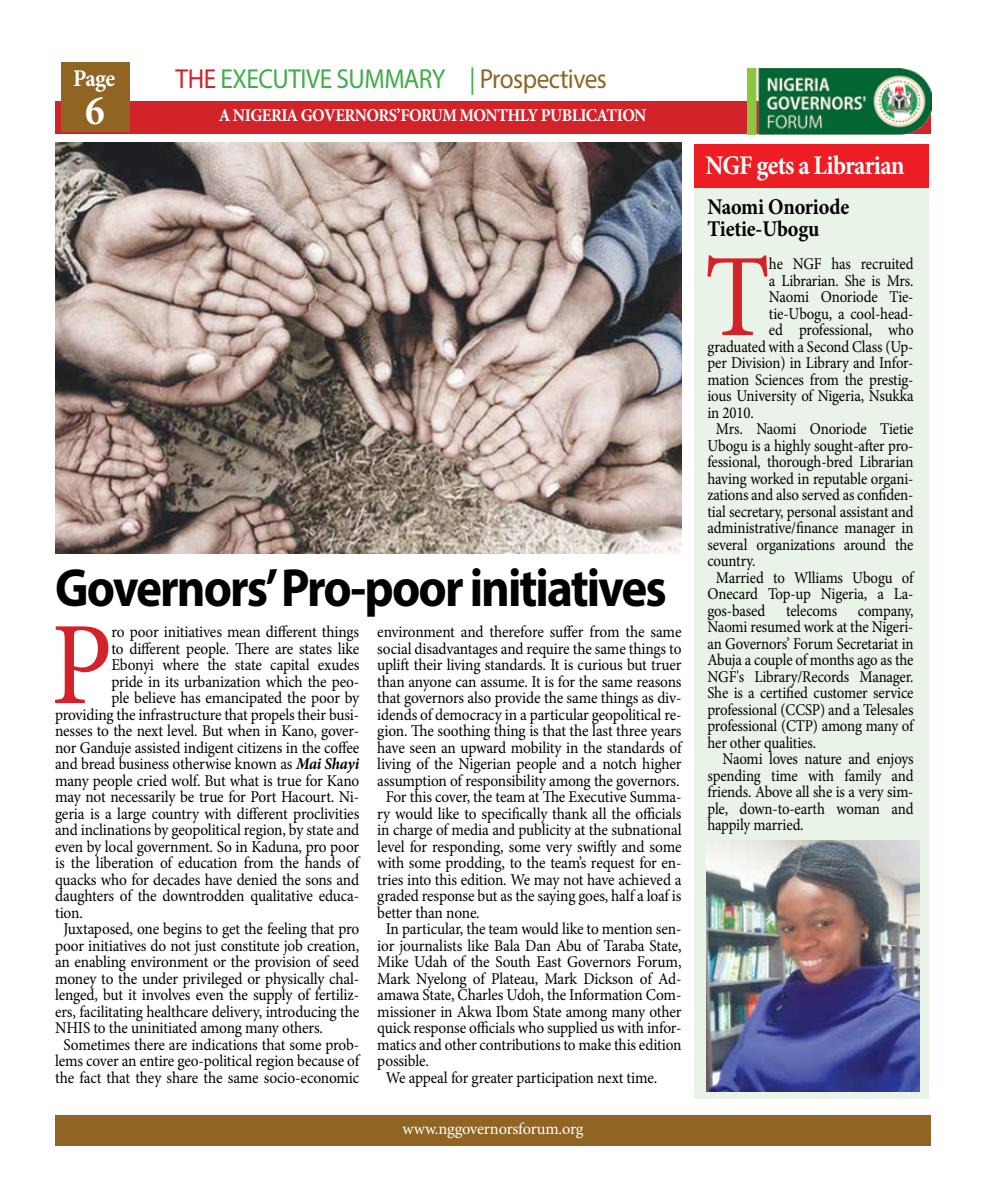
<style>
.page{position:relative;width:984px;height:1200px;background:#fff}
.page>*{position:absolute;margin:0;border:0;box-sizing:border-box;transform-origin:0 0}
.t1{font:118.05px "Minion Pro";color:#d2232a;scale:.93 1}
.t2{font:118.05px "Minion Pro";color:#d2232a;scale:.9 1}
.t3{font:700 54px "Myriad Pro";letter-spacing:-.04em;color:#000;scale:.91 1}
.t4{font:700 42px "Minion Pro";color:#fff;scale:.93 1}
.t5{font:27.6px "Myriad Pro";letter-spacing:-.02em;color:#41ad49;scale:.92 1}
.t6{font:700 27px "Minion Pro";color:#fff;scale:.9 1}
.t7{font:700 24px "Minion Pro";color:#fff;scale:.93 1}
.t8{font:700 22.5px/22.5px "Minion Pro";letter-spacing:-.01em;color:#000;scale:.9 1}
.t9{font:700 18px "Minion Pro";letter-spacing:-.03em;color:#fff;scale:.92 1}
.t10{font:16.5px "Minion Pro";letter-spacing:-.015em;color:#000;scale:.93 1}
.t11{font:16.5px/16.5px "Minion Pro";letter-spacing:-.015em;color:#000;text-align:justify;scale:.9 1}
.t12{font:16.5px "Minion Pro";letter-spacing:-.015em;color:#fff}
.s1{color:#d2232a}
.s2{color:#906524}
.s3{font-weight:700;font-style:italic}
</style>
<div class="page">
<div style="left:55px;top:1116px;width:876px;height:30px;background:#906524"></div>
<img style="left:55px;top:142px;width:626px;height:411px">
<div style="left:55px;top:101px;width:876px;height:33px;background:#d2232a"></div>
<img style="left:747px;top:68px;width:184px;height:67px">
<div style="left:61px;top:62px;width:68px;height:70px;background:#906524"></div>
<div style="left:695px;top:144px;width:234px;height:955px;background:#eaf3e7"></div>
<div style="left:695px;top:144px;width:234px;height:43px;background:#ed1d24"></div>
<img style="left:706px;top:841px;width:213px;height:250px">
<h3 class="t7" style="left:73px;top:61px;width:47px">Page</h3>
<h3 class="t4" style="left:85px;top:81px;width:22px">6</h3>
<h3 class="t5" style="left:176px;top:61px;width:470px"><span class="s1">THE</span> EXECUTIVE SUMMARY | <span class="s2">Prospectives</span></h3>
<p class="t9" style="left:219px;top:103px;width:463px">A Nigeria Governors’Forum MoNthly Publication</p>
<h2 class="t3" style="left:55px;top:552px;width:674px">Governors’Pro-poor initiatives</h2>
<h1 class="t1" style="left:51px;top:586px;width:68px">P</h1>
<p class="t10" style="left:111px;top:621px;width:268px">ro poor initiatives mean different things</p>
<p class="t10" style="left:111px;top:637px;width:268px">to different people. There are states like</p>
<p class="t10" style="left:111px;top:654px;width:268px">Ebonyi where the state capital exudes</p>
<p class="t10" style="left:111px;top:670px;width:268px">pride in its urbanization which the peo-</p>
<p class="t10" style="left:111px;top:687px;width:268px">ple believe has emancipated the poor by</p>
<p class="t10" style="left:55px;top:703px;width:329px">providing the infrastructure that propels their busi-</p>
<p class="t10" style="left:55px;top:720px;width:329px">nesses to the next level. But when in Kano, gover-</p>
<p class="t10" style="left:55px;top:736px;width:329px">nor Ganduje assisted indigent citizens in the coffee</p>
<p class="t10" style="left:55px;top:753px;width:329px">and bread business otherwise known as <span class="s3">Mai Shayi</span></p>
<p class="t10" style="left:55px;top:769px;width:329px">many people cried wolf. But what is true for Kano</p>
<p class="t10" style="left:55px;top:786px;width:329px">may not necessarily be true for Port Hacourt. Ni-</p>
<p class="t10" style="left:55px;top:802px;width:329px">geria is a large country with different proclivities</p>
<p class="t10" style="left:55px;top:819px;width:329px">and inclinations by geopolitical region, by state and</p>
<p class="t10" style="left:55px;top:835px;width:329px">even by local government. So in Kaduna, pro poor</p>
<p class="t10" style="left:55px;top:852px;width:329px">is the liberation of education from the hands of</p>
<p class="t10" style="left:55px;top:868px;width:329px">quacks who for decades have denied the sons and</p>
<p class="t10" style="left:55px;top:885px;width:329px">daughters of the downtrodden qualitative educa-</p>
<p class="t10" style="left:55px;top:901px;width:31px">tion.</p>
<p class="t10" style="left:64px;top:918px;width:319px">Juxtaposed, one begins to get the feeling that pro</p>
<p class="t10" style="left:55px;top:934px;width:329px">poor initiatives do not just constitute job creation,</p>
<p class="t10" style="left:55px;top:951px;width:329px">an enabling environment or the provision of seed</p>
<p class="t10" style="left:55px;top:967px;width:329px">money to the under privileged or physically chal-</p>
<p class="t10" style="left:55px;top:984px;width:329px">lenged, but it involves even the supply of fertiliz-</p>
<p class="t10" style="left:55px;top:1000px;width:329px">ers, facilitating healthcare delivery, introducing the</p>
<p class="t10" style="left:55px;top:1017px;width:290px">NHIS to the uninitiated among many others.</p>
<p class="t10" style="left:64px;top:1033px;width:319px">Sometimes there are indications that some prob-</p>
<p class="t10" style="left:55px;top:1050px;width:329px">lems cover an entire geo-political region because of</p>
<p class="t10" style="left:55px;top:1066px;width:329px">the fact that they share the same socio-economic</p>
<p class="t10" style="left:377px;top:621px;width:329px">environment and therefore suffer from the same</p>
<p class="t10" style="left:377px;top:637px;width:329px">social disadvantages and require the same things to</p>
<p class="t10" style="left:377px;top:654px;width:329px">uplift their living standards. It is curious but truer</p>
<p class="t10" style="left:377px;top:670px;width:329px">than anyone can assume. It is for the same reasons</p>
<p class="t10" style="left:377px;top:687px;width:329px">that governors also provide the same things as div-</p>
<p class="t10" style="left:377px;top:703px;width:329px">idends of democracy in a particular geopolitical re-</p>
<p class="t10" style="left:377px;top:720px;width:329px">gion. The soothing thing is that the last three years</p>
<p class="t10" style="left:377px;top:736px;width:329px">have seen an upward mobility in the standards of</p>
<p class="t10" style="left:377px;top:753px;width:329px">living of the Nigerian people and a notch higher</p>
<p class="t10" style="left:377px;top:769px;width:326px">assumption of responsibility among the governors.</p>
<p class="t10" style="left:386px;top:786px;width:319px">For this cover, the team at The Executive Summa-</p>
<p class="t10" style="left:377px;top:802px;width:329px">ry would like to specifically thank all the officials</p>
<p class="t10" style="left:377px;top:819px;width:329px">in charge of media and publicity at the subnational</p>
<p class="t10" style="left:377px;top:835px;width:329px">level for responding, some very swiftly and some</p>
<p class="t10" style="left:377px;top:852px;width:329px">with some prodding, to the team’s request for en-</p>
<p class="t10" style="left:377px;top:868px;width:329px">tries into this edition. We may not have achieved a</p>
<p class="t10" style="left:377px;top:885px;width:329px">graded response but as the saying goes, half a loaf is</p>
<p class="t10" style="left:377px;top:901px;width:112px">better than none.</p>
<p class="t10" style="left:386px;top:918px;width:319px">In particular, the team would like to mention sen-</p>
<p class="t10" style="left:377px;top:934px;width:329px">ior journalists like Bala Dan Abu of Taraba State,</p>
<p class="t10" style="left:377px;top:951px;width:329px">Mike Udah of the South East Governors Forum,</p>
<p class="t10" style="left:377px;top:967px;width:329px">Mark Nyelong of Plateau, Mark Dickson of Ad-</p>
<p class="t10" style="left:377px;top:984px;width:329px">amawa State, Charles Udoh, the Information Com-</p>
<p class="t10" style="left:377px;top:1000px;width:329px">missioner in Akwa Ibom State among many other</p>
<p class="t10" style="left:377px;top:1017px;width:329px">quick response officials who supplied us with infor-</p>
<p class="t10" style="left:377px;top:1033px;width:329px">matics and other contributions to make this edition</p>
<p class="t10" style="left:377px;top:1050px;width:57px">possible.</p>
<p class="t10" style="left:386px;top:1066px;width:293px">We appeal for greater participation next time.</p>
<p class="t12" style="left:403px;top:1118px;width:182px">www.nggovernorsforum.org</p>
<h3 class="t6" style="left:705px;top:147px;width:223px">NGF gets a Librarian</h3>
<h3 class="t8" style="left:707px;top:195px;width:159px">Naomi Onoriode<br>Tietie-Ubogu</h3>
<h1 class="t2" style="left:704px;top:218px;width:74px">T</h1>
<p class="t11" style="left:769px;top:256px;width:162px">he NGF has recruited</p>
<p class="t11" style="left:769px;top:272px;width:162px">a Librarian. She is Mrs.</p>
<p class="t11" style="left:769px;top:289px;width:162px">Naomi Onoriode Tie-</p>
<p class="t11" style="left:769px;top:305px;width:162px">tie-Ubogu, a cool-head-</p>
<p class="t11" style="left:769px;top:322px;width:162px">ed professional, who</p>
<p class="t11" style="left:707px;top:338px;width:231px">graduated with a Second Class (Up-</p>
<p class="t11" style="left:707px;top:355px;width:231px">per Division) in Library and Infor-</p>
<p class="t11" style="left:707px;top:371px;width:231px">mation Sciences from the prestig-</p>
<p class="t11" style="left:707px;top:388px;width:230px">ious University of Nigeria, Nsukka</p>
<p class="t11" style="left:707px;top:404px;width:53px">in 2010.</p>
<p class="t11" style="left:716px;top:421px;width:221px">Mrs. Naomi Onoriode Tietie</p>
<p class="t11" style="left:707px;top:437px;width:231px">Ubogu is a highly sought-after pro-</p>
<p class="t11" style="left:707px;top:454px;width:230px">fessional, thorough-bred Librarian</p>
<p class="t11" style="left:707px;top:470px;width:231px">having worked in reputable organi-</p>
<p class="t11" style="left:707px;top:487px;width:231px">zations and also served as confiden-</p>
<p class="t11" style="left:707px;top:503px;width:230px">tial secretary, personal assistant and</p>
<p class="t11" style="left:707px;top:520px;width:231px">administrative/finance manager in</p>
<p class="t11" style="left:707px;top:536px;width:230px">several organizations around the</p>
<p class="t11" style="left:707px;top:553px;width:55px">country.</p>
<p class="t11" style="left:716px;top:569px;width:221px">Married to Wlliams Ubogu of</p>
<p class="t11" style="left:707px;top:586px;width:231px">Onecard Top-up Nigeria, a La-</p>
<p class="t11" style="left:707px;top:602px;width:66px">gos-based</p>
<p class="t11" style="left:786px;top:602px;width:58px">telecoms</p>
<p class="t11" style="left:707px;top:602px;width:231px;text-indent:150px">company, Naomi resumed work at the Nigeri&shy;an Governors’ Forum Secretariat in Abuja a couple of months ago as the NGF's Library/Records Manager.<br>She is a certified customer service professional (CCSP) and a Telesales professional (CTP) among many of her other qualities.</p>
<p class="t11" style="left:707px;top:751px;width:231px;text-indent:15px">Naomi loves nature and enjoys spending time with family and friends. Above all she is a very sim&shy;ple, down-to-earth woman and happily married.</p>
</div>
